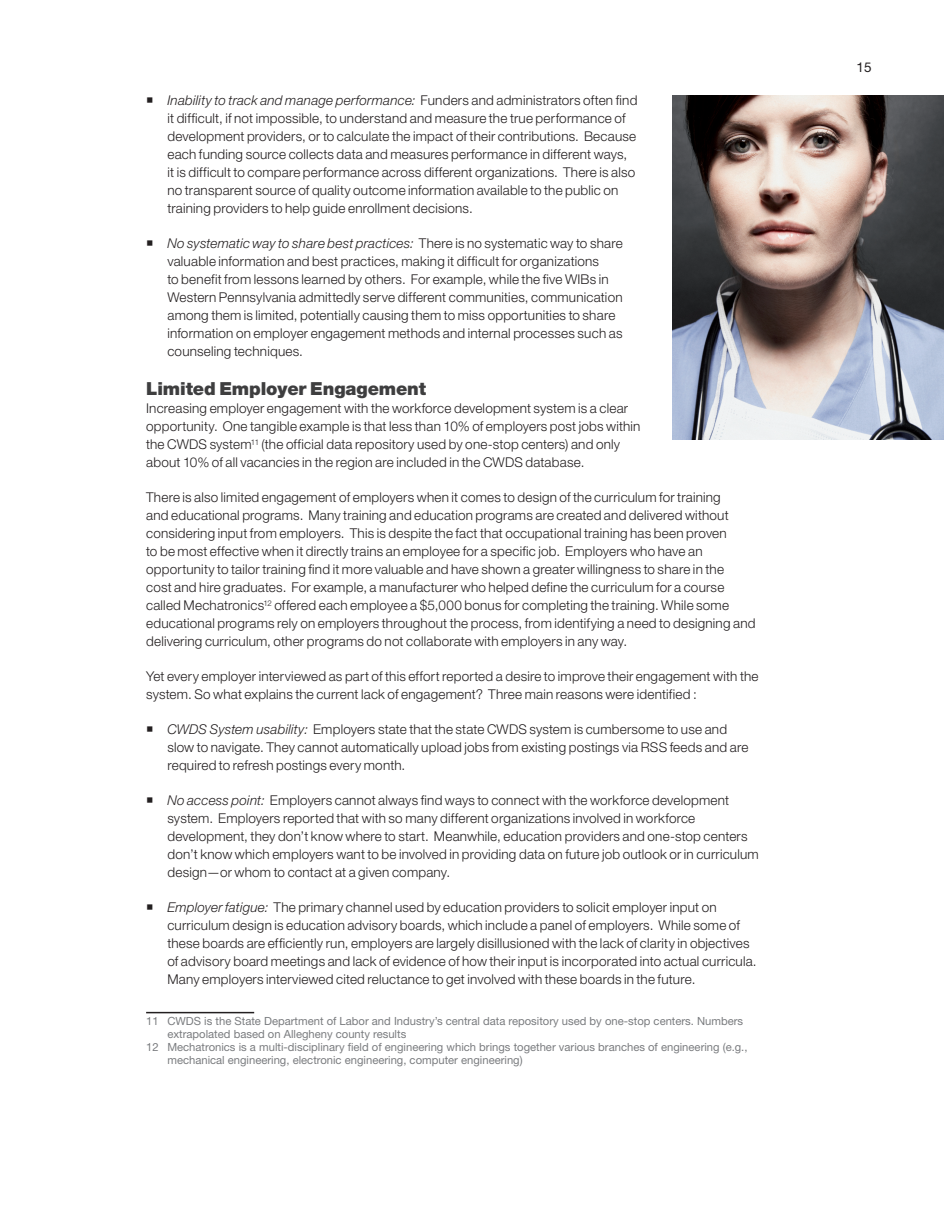
<style>
.page{position:relative;width:944px;height:1214px;background:#fff}
.page>*{position:absolute;margin:0;border:0;box-sizing:border-box;transform-origin:0 0}
.t1{font:900 18px "Helvetica Neue LT Std";letter-spacing:-.005em;color:#3e3e3f}
.t2{font:300 13.5px/18px "Helvetica Neue LT Std";letter-spacing:.015em;color:#231f20}
.t3{font:13.5px "Helvetica Neue LT Std";color:#231f20}
.t4{font:11.25px "Helvetica Neue LT Std";color:#7a7c7f}
.s1{font-style:italic}
</style>
<div class="page">
<hr style="left:146px;top:1011px;width:108px;height:2px;background:#231f20">
<img style="left:673px;top:96px;width:271px;height:343px">
<p class="t2" style="left:167px;top:91px;width:471px"><span class="s1">Inability to track and manage performance:</span> Funders and administrators often find it difficult, if not impossible, to understand and measure the true performance of development providers, or to calculate the impact of their contributions. Because each funding source collects data and measures performance in different ways,<br>it is difficult to compare performance across different organizations. There is also no transparent source of quality outcome information available to the public on training providers to help guide enrollment decisions.</p>
<p class="t2" style="left:167px;top:234px;width:457px"><span class="s1">No systematic way to share best practices:</span> There is no systematic way to share valuable information and best practices, making it difficult for organizations<br>to benefit from lessons learned by others. For example, while the five WIBs in Western Pennsylvania admittedly serve different communities, communication among them is limited, potentially causing them to miss opportunities to share information on employer engagement methods and internal processes such as counseling techniques.</p>
<h1 class="t1" style="left:146px;top:378px;width:281px">Limited Employer Engagement</h1>
<p class="t2" style="left:146px;top:399px;width:496px">Increasing employer engagement with the workforce development system is a clear opportunity. One tangible example is that less than 10% of employers post jobs within the CWDS system<sup>11</sup> (the official data repository used by one-stop centers) and only about 10% of all vacancies in the region are included in the CWDS database.</p>
<p class="t2" style="left:146px;top:488px;width:611px">There is also limited engagement of employers when it comes to design of the curriculum for training<br>and educational programs. Many training and education programs are created and delivered without considering input from employers. This is despite the fact that occupational training has been proven<br>to be most effective when it directly trains an employee for a specific job. Employers who have an opportunity to tailor training find it more valuable and have shown a greater willingness to share in the<br>cost and hire graduates. For example, a manufacturer who helped define the curriculum for a course called Mechatronics<sup>12</sup> offered each employee a $5,000 bonus for completing the training. While some educational programs rely on employers throughout the process, from identifying a need to designing and delivering curriculum, other programs do not collaborate with employers in any way.</p>
<p class="t2" style="left:146px;top:667px;width:614px">Yet every employer interviewed as part of this effort reported a desire to improve their engagement with the system. So what explains the current lack of engagement? Three main reasons were identified :</p>
<p class="t2" style="left:167px;top:720px;width:582px"><span class="s1">CWDS System usability:</span> Employers state that the state CWDS system is cumbersome to use and slow to navigate. They cannot automatically upload jobs from existing postings via RSS feeds and are required to refresh postings every month.</p>
<p class="t2" style="left:167px;top:791px;width:593px"><span class="s1">No access point:</span> Employers cannot always find ways to connect with the workforce development system. Employers reported that with so many different organizations involved in workforce development, they don’t know where to start. Meanwhile, education providers and one-stop centers don’t know which employers want to be involved in providing data on future job outlook or in curriculum design—or whom to contact at a given company.</p>
<p class="t2" style="left:167px;top:898px;width:590px"><span class="s1">Employer fatigue:</span> The primary channel used by education providers to solicit employer input on curriculum design is education advisory boards, which include a panel of employers. While some of these boards are efficiently run, employers are largely disillusioned with the lack of clarity in objectives of advisory board meetings and lack of evidence of how their input is incorporated into actual curricula.<br>Many employers interviewed cited reluctance to get involved with these boards in the future.</p>
<p class="t4" style="left:146px;top:1014px;width:598px">11 CWDS is the State Department of Labor and Industry’s central data repository used by one-stop centers. Numbers</p>
<p class="t4" style="left:167px;top:1027px;width:240px">extrapolated based on Allegheny county results</p>
<p class="t4" style="left:146px;top:1040px;width:603px">12 Mechatronics is a multi-disciplinary field of engineering which brings together various branches of engineering (e.g.,</p>
<p class="t4" style="left:167px;top:1052px;width:357px">mechanical engineering, electronic engineering, computer engineering)</p>
<p class="t3" style="left:856px;top:59px;width:17px">15</p>
</div>
